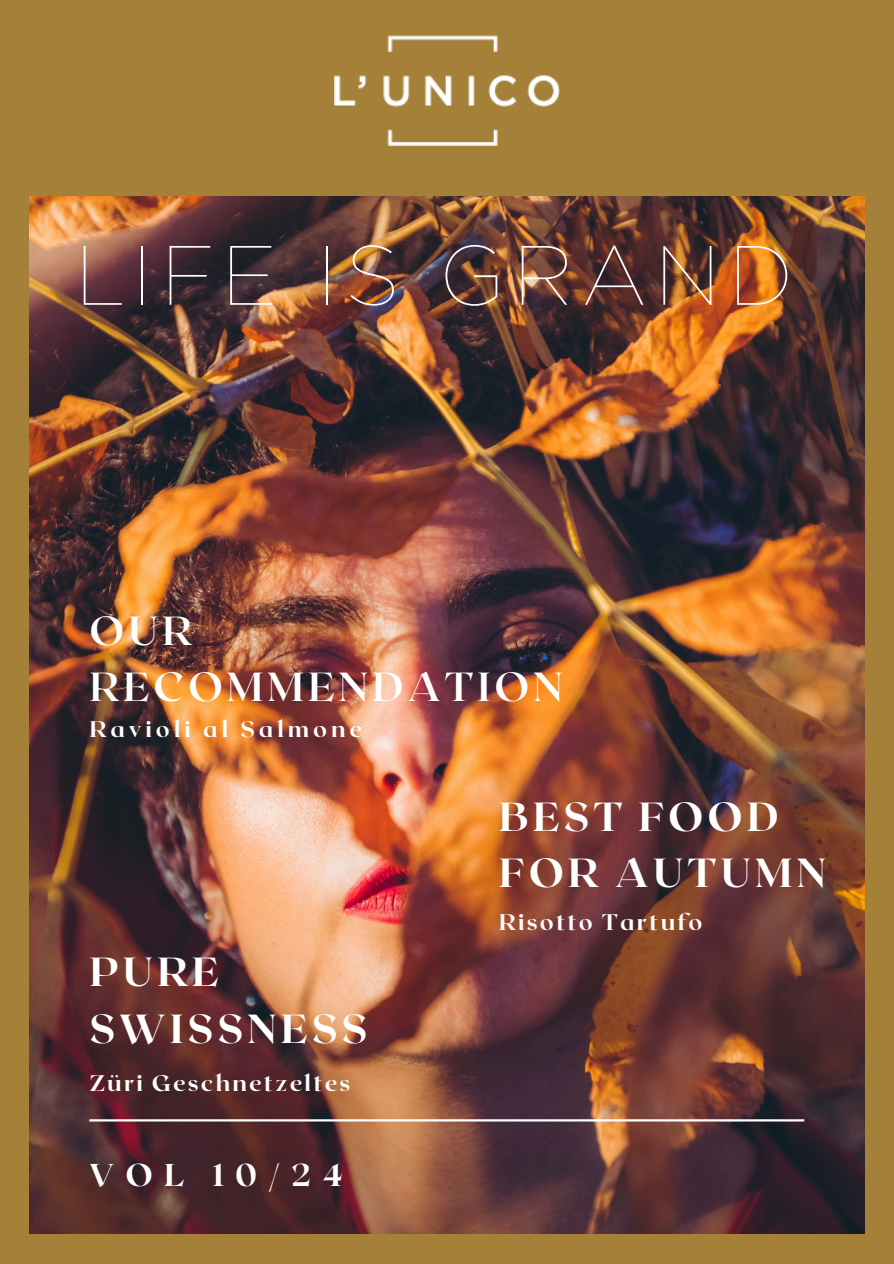
<style>
.page{position:relative;width:894px;height:1264px;background:#fff}
.page>*{position:absolute;margin:0;border:0;box-sizing:border-box;transform-origin:0 0}
.t1{font:100 84px "Gotham";letter-spacing:.095em;color:#fff}
.t2{font:800 40.5px/56.2px "Roxborough CF";letter-spacing:.095em;color:#fff}
.t3{font:700 40.5px/56.2px "Roxborough CF";letter-spacing:.095em;color:#fff}
.t4{font:800 31.5px "Roxborough CF";letter-spacing:.35em;color:#fff}
.t5{font:800 22.5px "Roxborough CF";letter-spacing:.095em;color:#fff}
.t6{font:800 22.5px "Roxborough CF";letter-spacing:.17em;color:#fff}
</style>
<div class="page">
<div style="left:0;top:0;width:893px;height:1263px;background:#a48038"></div>
<img style="left:29px;top:196px;width:835px;height:1037px">
<hr style="left:89px;top:1119px;width:715px;height:2px;background:#fff">
<img style="left:334px;top:35px;width:225px;height:111px">
<p class="t1" style="left:75px;top:237px;width:719px">LIFE IS GRAND</p>
<h2 class="t3" style="left:89px;top:600px;width:475px">OUR<br>RECOMMENDATION</h2>
<p class="t6" style="left:89px;top:714px;width:274px">Ravioli al Salmone</p>
<h3 class="t2" style="left:89px;top:941px;width:279px">PURE<br>SWISSNESS</h3>
<h2 class="t5" style="left:89px;top:1068px;width:262px">Züri Geschnetzeltes</h2>
<h1 class="t4" style="left:89px;top:1154px;width:255px">VOL 10/24</h1>
<p class="t2" style="left:498px;top:786px;width:329px">BEST FOOD<br>FOR AUTUMN</p>
<h2 class="t5" style="left:498px;top:908px;width:205px">Risotto Tartufo</h2>
</div>
